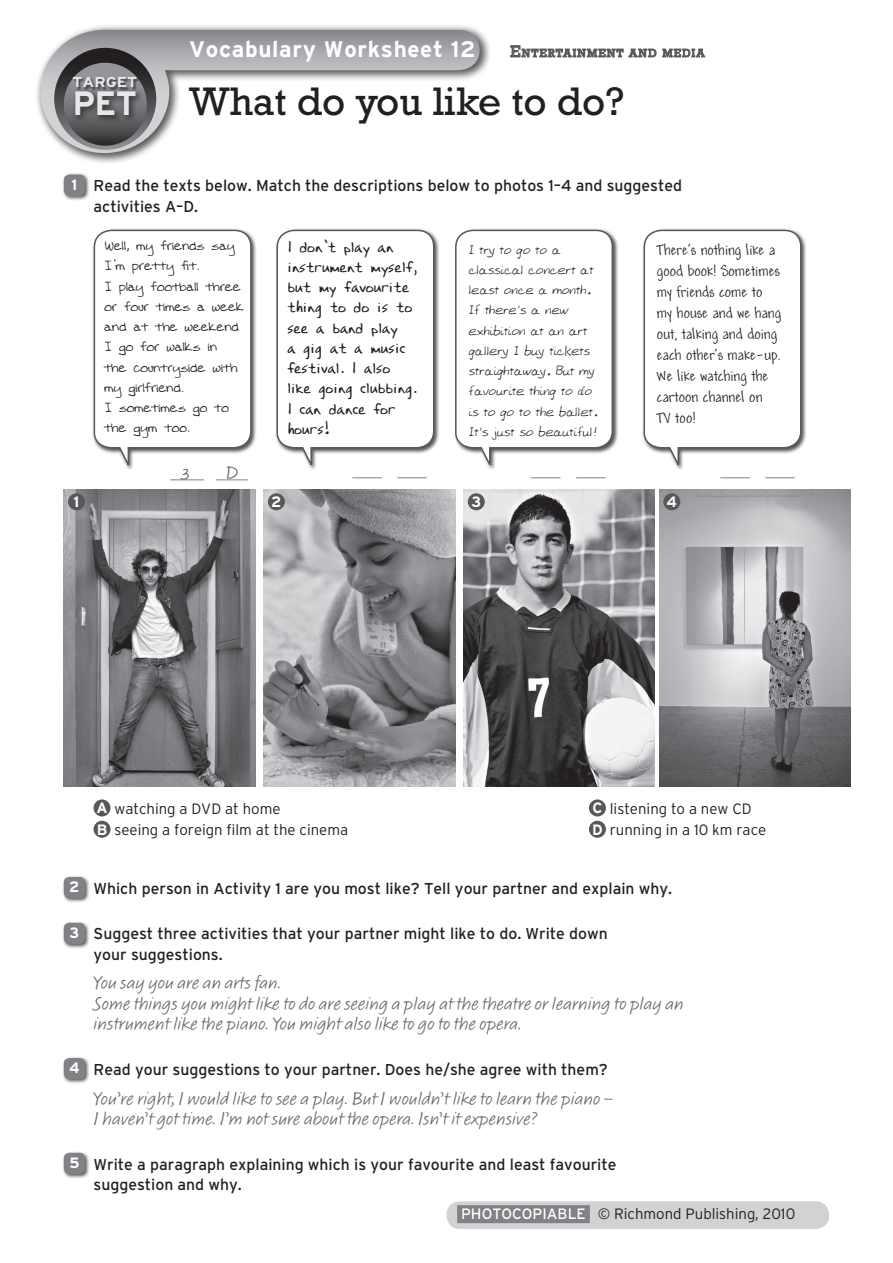
<style>
.page{position:relative;width:893px;height:1263px;background:#fff}
.page>*{position:absolute;margin:0;border:0;box-sizing:border-box;transform-origin:0 0}
.t1{font:40.5px "Rockwell Std";color:#231f20}
.t2{font:33.75px "Interstate II Bold";color:#e6e7e9}
.t3{font:22.5px "Interstate II Bold";letter-spacing:.03em;color:#fff}
.t4{font:18.75px/20.2px "Calliope MVB";color:#6c6d70}
.t5{font:16.5px/21px "Andy";color:#231f20}
.t6{font:16.5px/20.2px "Emilys Hand";color:#231f20}
.t7{font:15.75px/20.2px "Interstate II";color:#231f20}
.t8{font:15px/20.2px "Farrahs Hand";color:#231f20}
.t9{font:300 15px "Interstate II";color:#231f20}
.t10{font:300 15px "Interstate II";color:#808285}
.t11{font:15px "Interstate II Bold";color:#fff}
.t12{font:14.4px "Interstate II Bold";color:#e6e7e9;scale:1.11 1}
.t13{font:13.5px/20.2px "Allens Hand";color:#231f20}
.t14{font:11.55px "Rockwell Std";letter-spacing:.115em;color:#57585a}
.s1{font-size:16.5px}
.s2{font-family:"Interstate II Bold";font-size:15px;color:#fff}
.s3{font-family:"Interstate II Bold";font-weight:400;color:#fff}
.s4{font-weight:400;color:#fff}
</style>
<div class="page">
<svg style="left:510px;top:45px;width:195px;height:13px"></svg>
<div style="left:33px;top:22px;width:457px;height:141px;background:#231f20;opacity:.75"></div>
<svg style="left:40px;top:30px;width:440px;height:123px"></svg>
<svg style="left:54px;top:48px;width:102px;height:102px;background:#434244"></svg>
<svg style="left:64px;top:63px;width:83px;height:83px;background:#626365"></svg>
<div style="left:70px;top:86px;width:74px;height:37px;background:#231f20;opacity:.75"></div>
<div style="left:73px;top:76px;width:67px;height:15px;background:#231f20;opacity:.75"></div>
<div style="left:62px;top:173px;width:28px;height:28px;background:#231f20;opacity:.75"></div>
<div style="left:64px;top:175px;width:21px;height:21px;background:#808285;border-radius:6px"></div>
<div style="left:62px;top:875px;width:28px;height:29px;background:#231f20;opacity:.75"></div>
<div style="left:64px;top:877px;width:21px;height:21px;background:#808285;border-radius:6px"></div>
<div style="left:62px;top:921px;width:28px;height:28px;background:#231f20;opacity:.75"></div>
<div style="left:64px;top:923px;width:21px;height:21px;background:#808285;border-radius:6px"></div>
<div style="left:62px;top:1056px;width:28px;height:29px;background:#231f20;opacity:.75"></div>
<div style="left:64px;top:1058px;width:21px;height:21px;background:#808285;border-radius:6px"></div>
<div style="left:62px;top:1151px;width:28px;height:28px;background:#231f20;opacity:.75"></div>
<div style="left:64px;top:1153px;width:21px;height:21px;background:#808285;border-radius:6px"></div>
<div style="left:446px;top:1201px;width:383px;height:28px;background:#d1d2d4;border-radius:13px"></div>
<div style="left:457px;top:1205px;width:133px;height:18px;background:#808285"></div>
<div style="left:92px;top:228px;width:165px;height:242px;background:#231f20;opacity:.75"></div>
<svg style="left:92px;top:229px;width:160px;height:241px"></svg>
<div style="left:275px;top:228px;width:165px;height:242px;background:#231f20;opacity:.75"></div>
<svg style="left:275px;top:229px;width:160px;height:241px"></svg>
<div style="left:454px;top:228px;width:164px;height:242px;background:#231f20;opacity:.75"></div>
<svg style="left:454px;top:229px;width:160px;height:241px"></svg>
<div style="left:642px;top:228px;width:165px;height:242px;background:#231f20;opacity:.75"></div>
<svg style="left:642px;top:229px;width:160px;height:241px"></svg>
<img style="left:64px;top:489px;width:191px;height:298px">
<img style="left:463px;top:489px;width:192px;height:298px">
<img style="left:264px;top:489px;width:191px;height:298px">
<img style="left:659px;top:489px;width:191px;height:298px">
<div style="left:68px;top:493px;width:17px;height:17px;background:#57585a;border-radius:50%"></div>
<div style="left:468px;top:493px;width:17px;height:17px;background:#57585a;border-radius:50%"></div>
<hr style="left:170px;top:479px;width:34px;height:1px;background:#808285">
<hr style="left:216px;top:479px;width:32px;height:1px;background:#808285">
<div style="left:268px;top:493px;width:17px;height:17px;background:#57585a;border-radius:50%"></div>
<div style="left:663px;top:493px;width:17px;height:17px;background:#57585a;border-radius:50%"></div>
<div style="left:94px;top:799px;width:17px;height:17px;background:#57585a;border-radius:50%"></div>
<div style="left:589px;top:799px;width:17px;height:17px;background:#57585a;border-radius:50%"></div>
<div style="left:589px;top:821px;width:17px;height:17px;background:#57585a;border-radius:50%"></div>
<div style="left:94px;top:821px;width:17px;height:17px;background:#57585a;border-radius:50%"></div>
<p class="t12" style="left:72px;top:74px;width:60px">TARGET</p>
<h2 class="t2" style="left:73px;top:84px;width:66px">PET</h2>
<h3 class="t3" style="left:189px;top:36px;width:288px">Vocabulary Worksheet 12</h3>
<p class="t14" style="left:510px;top:46px;width:196px"><span class="s1">E</span>NTERTAINMENT AND MEDIA</p>
<h1 class="t1" style="left:189px;top:78px;width:437px">What do you like to do?</h1>
<p class="t7" style="left:94px;top:176px;width:590px;text-indent:-22px"><span class="s2">1</span> Read the texts below. Match the descriptions below to photos 1–4 and suggested activities A–D.</p>
<p class="t11" style="left:74px;top:494px;width:7px">1</p>
<p class="t8" style="left:104px;top:235px;width:141px">Well, my friends say<br>I’m pretty fit.<br>I play football three or four times a week and at the weekend<br>I go for walks in<br>the countryside with my girlfriend.<br>I sometimes go to the gym too.</p>
<p class="t6" style="left:287px;top:236px;width:131px">I don’t play an instrument myself, but my favourite thing to do is to see a band play<br>a gig at a music festival. I also like going clubbing.<br>I can dance for hours!</p>
<p class="t13" style="left:468px;top:239px;width:130px">I try to go to a classical concert at least once a month.<br>If there’s a new exhibition at an art gallery I buy tickets straightaway. But my favourite thing to do is to go to the ballet.<br>It’s just so beautiful!</p>
<p class="t5" style="left:657px;top:240px;width:126px">There’s nothing like a good book! Sometimes my friends come to my house and we hang out, talking and doing each other’s make-up.<br>We like watching the cartoon channel on<br>TV too!</p>
<p class="t4" style="left:180px;top:463px;width:11px">3</p>
<p class="t4" style="left:226px;top:463px;width:14px">D</p>
<p class="t10" style="left:353px;top:463px;width:76px">____ ____</p>
<p class="t10" style="left:531px;top:463px;width:76px">____ ____</p>
<p class="t10" style="left:720px;top:463px;width:76px">____ ____</p>
<p class="t11" style="left:471px;top:494px;width:11px">3</p>
<p class="t11" style="left:271px;top:494px;width:12px">2</p>
<p class="t11" style="left:667px;top:494px;width:12px">4</p>
<p class="t9" style="left:96px;top:800px;width:186px"><span class="s3">A</span> watching a DVD at home</p>
<p class="t9" style="left:592px;top:800px;width:161px"><span class="s3">C</span> listening to a new CD</p>
<p class="t9" style="left:97px;top:821px;width:253px"><span class="s3">B</span> seeing a foreign film at the cinema</p>
<p class="t9" style="left:592px;top:821px;width:176px"><span class="s3">D</span> running in a 10 km race</p>
<p class="t7" style="left:69px;top:878px;width:604px"><span class="s2">2</span> Which person in Activity 1 are you most like? Tell your partner and explain why.</p>
<p class="t7" style="left:94px;top:924px;width:516px;text-indent:-24px"><span class="s2">3</span> Suggest three activities that your partner might like to do. Write down your suggestions.</p>
<p class="t4" style="left:94px;top:974px;width:592px">You say you are an arts fan.<br>Some things you might like to do are seeing a play at the theatre or learning to play an instrument like the piano. You might also like to go to the opera.</p>
<p class="t7" style="left:69px;top:1059px;width:540px"><span class="s2">4</span> Read your suggestions to your partner. Does he/she agree with them?</p>
<p class="t4" style="left:94px;top:1089px;width:521px">You’re right, I would like to see a play. But I wouldn’t like to learn the piano –<br>I haven’t got time. I’m not sure about the opera. Isn’t it expensive?</p>
<p class="t7" style="left:94px;top:1154px;width:524px;text-indent:-24px"><span class="s2">5</span> Write a paragraph explaining which is your favourite and least favourite suggestion and why.</p>
<p class="t9" style="left:461px;top:1206px;width:336px"><span class="s4">PHOTOCOPIABLE</span> © Richmond Publishing, 2010</p>
</div>
